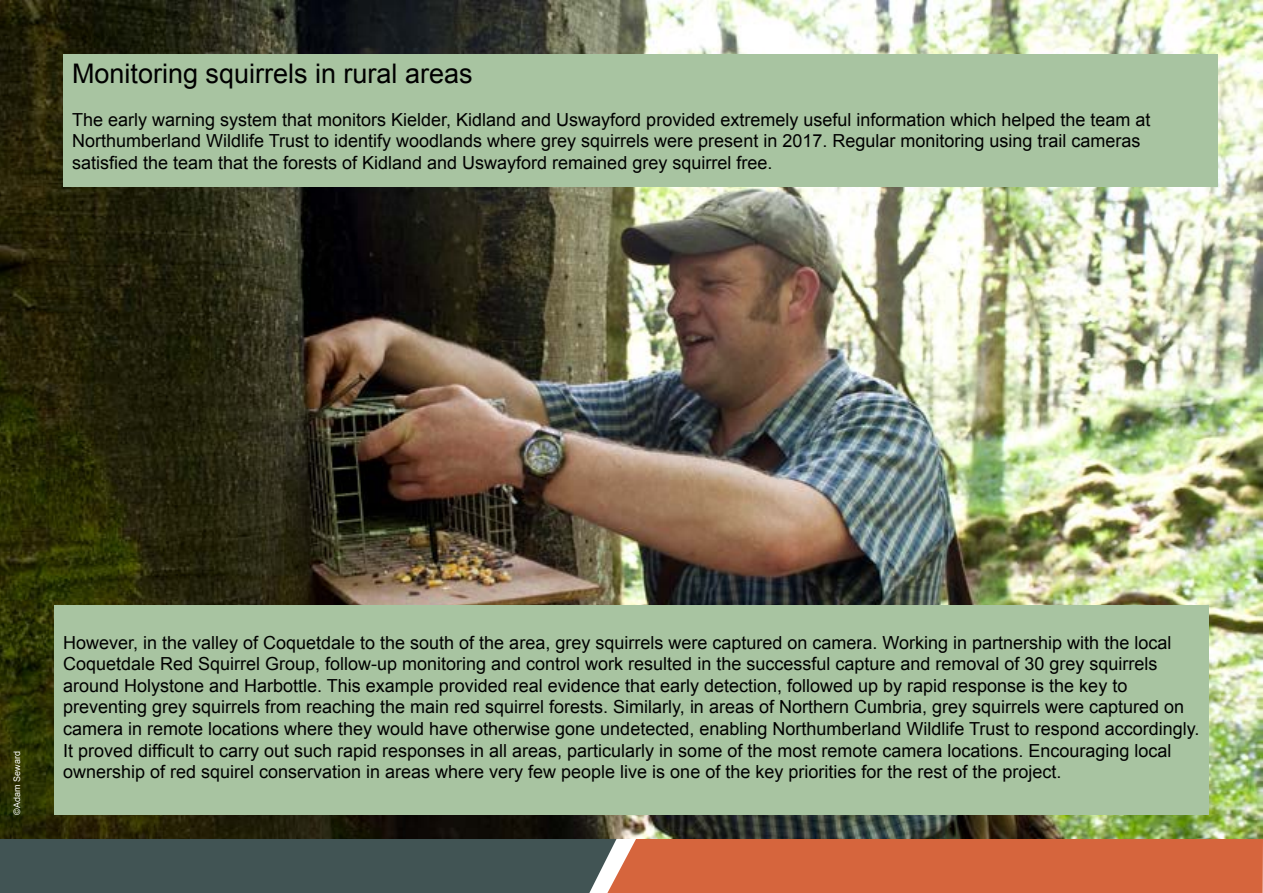
<style>
.page{position:relative;width:1263px;height:893px;background:#fff}
.page>*{position:absolute;margin:0;border:0;box-sizing:border-box;transform-origin:0 0}
.t1{font:27px "Arial";color:#000}
.t2{font:18px/21.6px "Arial";color:#000}
.t3{font:9px "Arial";color:#fff}
</style>
<div class="page">
<svg style="left:0;top:839px;width:1263px;height:54px;background:#8f5f4a"></svg>
<img style="left:0;top:0;width:1263px;height:839px">
<div style="left:63px;top:54px;width:1155px;height:132px;background:#a8c4a1"></div>
<div style="left:54px;top:605px;width:1155px;height:210px;background:#a8c4a1"></div>
<h1 class="t1" style="left:72px;top:55px;width:402px">Monitoring squirrels in rural areas</h1>
<p class="t2" style="left:72px;top:109px;width:1080px">The early warning system that monitors Kielder, Kidland and Uswayford provided extremely useful information which helped the team at<br>Northumberland Wildlife Trust to identify woodlands where grey squirrels were present in 2017. Regular monitoring using trail cameras satisfied the team that the forests of Kidland and Uswayford remained grey squirrel free.</p>
<p class="t3" style="left:11px;top:815px;width:65px;rotate:-90deg">©Adam Seward</p>
<p class="t2" style="left:63px;top:632px;width:1138px">However, in the valley of Coquetdale to the south of the area, grey squirrels were captured on camera. Working in partnership with the local Coquetdale Red Squirrel Group, follow-up monitoring and control work resulted in the successful capture and removal of 30 grey squirrels around Holystone and Harbottle. This example provided real evidence that early detection, followed up by rapid response is the key to preventing grey squirrels from reaching the main red squirrel forests. Similarly, in areas of Northern Cumbria, grey squirrels were captured on camera in remote locations where they would have otherwise gone undetected, enabling Northumberland Wildlife Trust to respond accordingly.<br>It proved difficult to carry out such rapid responses in all areas, particularly in some of the most remote camera locations. Encouraging local ownership of red squirel conservation in areas where very few people live is one of the key priorities for the rest of the project.</p>
</div>
